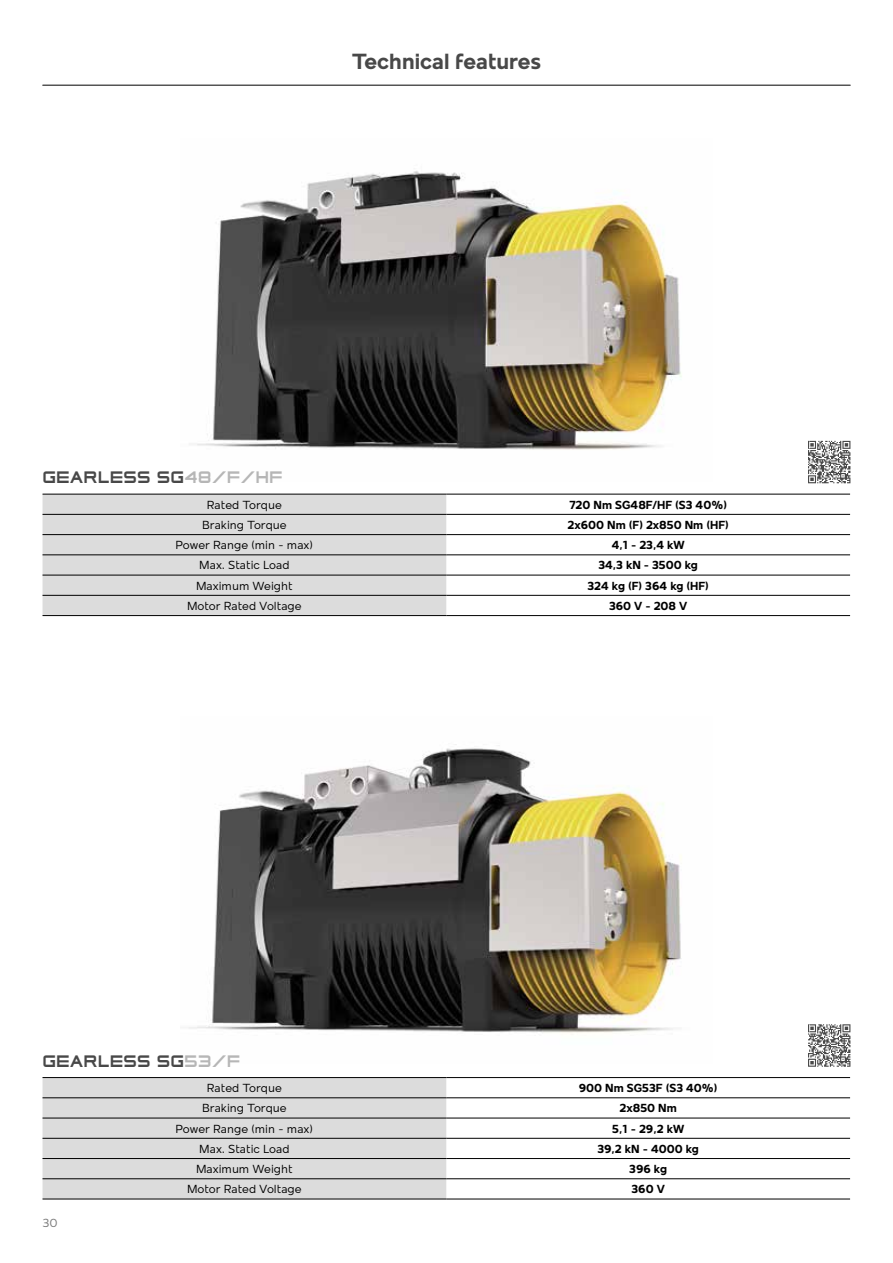
<style>
.page{position:relative;width:893px;height:1263px;background:#fff}
.page>*{position:absolute;margin:0;border:0;box-sizing:border-box;transform-origin:0 0}
.t1{font:700 22.5px "Mollen";color:#484848}
.t2{font:800 16.5px "Horyzen";color:#484848}
.t3{font:12px "Mollen";color:#000}
.t4{font:700 12px "Mollen";color:#000}
.t5{font:12px "Mollen";color:#7c7c7c}
.s1{color:#b6b6b6}
</style>
<div class="page">
<img style="left:188px;top:744px;width:493px;height:291px">
<img style="left:197px;top:171px;width:485px;height:279px">
<div style="left:43px;top:1078px;width:403px;height:121px;background:#dcdcdc"></div>
<hr style="left:43px;top:1077px;width:403px;height:1px;background:#000">
<hr style="left:446px;top:1077px;width:404px;height:1px;background:#000">
<hr style="left:43px;top:1097px;width:403px;height:1px;background:#000">
<hr style="left:446px;top:1097px;width:404px;height:1px;background:#000">
<hr style="left:43px;top:1118px;width:403px;height:1px;background:#000">
<hr style="left:446px;top:1118px;width:404px;height:1px;background:#000">
<hr style="left:43px;top:1138px;width:403px;height:1px;background:#000">
<hr style="left:446px;top:1138px;width:404px;height:1px;background:#000">
<hr style="left:43px;top:1158px;width:403px;height:1px;background:#000">
<hr style="left:446px;top:1158px;width:404px;height:1px;background:#000">
<hr style="left:43px;top:1178px;width:403px;height:1px;background:#000">
<hr style="left:43px;top:1199px;width:403px;height:1px;background:#000">
<hr style="left:446px;top:1178px;width:404px;height:1px;background:#000">
<hr style="left:446px;top:1199px;width:404px;height:1px;background:#000">
<svg style="left:808px;top:1024px;width:42px;height:43px"></svg>
<div style="left:43px;top:495px;width:403px;height:120px;background:#dcdcdc"></div>
<hr style="left:43px;top:494px;width:403px;height:1px;background:#000">
<hr style="left:446px;top:494px;width:404px;height:1px;background:#000">
<hr style="left:43px;top:514px;width:403px;height:1px;background:#000">
<hr style="left:446px;top:514px;width:404px;height:1px;background:#000">
<hr style="left:43px;top:534px;width:403px;height:1px;background:#000">
<hr style="left:446px;top:534px;width:404px;height:1px;background:#000">
<hr style="left:43px;top:555px;width:403px;height:1px;background:#000">
<hr style="left:446px;top:555px;width:404px;height:1px;background:#000">
<hr style="left:43px;top:575px;width:403px;height:1px;background:#000">
<hr style="left:446px;top:575px;width:404px;height:1px;background:#000">
<hr style="left:43px;top:595px;width:403px;height:1px;background:#000">
<hr style="left:43px;top:615px;width:403px;height:1px;background:#000">
<hr style="left:446px;top:595px;width:404px;height:1px;background:#000">
<hr style="left:446px;top:615px;width:404px;height:1px;background:#000">
<svg style="left:808px;top:441px;width:42px;height:42px"></svg>
<hr style="left:43px;top:85px;width:807px;height:1px;background:#484848">
<h1 class="t1" style="left:352px;top:48px;width:190px">Technical features</h1>
<h2 class="t2" style="left:43px;top:468px;width:242px">GEARLESS SG<span class="s1">48/F/HF</span></h2>
<p class="t3" style="left:207px;top:498px;width:77px">Rated Torque</p>
<p class="t4" style="left:569px;top:498px;width:159px">720 Nm SG48F/HF (S3 40%)</p>
<p class="t3" style="left:202px;top:518px;width:86px">Braking Torque</p>
<p class="t4" style="left:567px;top:518px;width:163px">2x600 Nm (F) 2x850 Nm (HF)</p>
<p class="t3" style="left:175px;top:538px;width:139px">Power Range (min - max)</p>
<p class="t4" style="left:612px;top:538px;width:75px">4,1 - 23,4 kW</p>
<p class="t3" style="left:199px;top:559px;width:92px">Max. Static Load</p>
<p class="t4" style="left:598px;top:558px;width:101px">34,3 kN - 3500 kg</p>
<p class="t3" style="left:196px;top:579px;width:98px">Maximum Weight</p>
<p class="t4" style="left:587px;top:579px;width:123px">324 kg (F) 364 kg (HF)</p>
<p class="t3" style="left:187px;top:599px;width:116px">Motor Rated Voltage</p>
<p class="t4" style="left:609px;top:599px;width:80px">360 V - 208 V</p>
<h2 class="t2" style="left:43px;top:1051px;width:199px">GEARLESS SG<span class="s1">53/F</span></h2>
<p class="t5" style="left:43px;top:1216px;width:17px">30</p>
<p class="t3" style="left:207px;top:1081px;width:77px">Rated Torque</p>
<p class="t4" style="left:579px;top:1081px;width:140px">900 Nm SG53F (S3 40%)</p>
<p class="t3" style="left:202px;top:1101px;width:86px">Braking Torque</p>
<p class="t4" style="left:619px;top:1101px;width:59px">2x850 Nm</p>
<p class="t3" style="left:175px;top:1122px;width:139px">Power Range (min - max)</p>
<p class="t4" style="left:612px;top:1122px;width:73px">5,1 - 29,2 kW</p>
<p class="t3" style="left:199px;top:1142px;width:92px">Max. Static Load</p>
<p class="t4" style="left:597px;top:1142px;width:103px">39,2 kN - 4000 kg</p>
<p class="t3" style="left:196px;top:1162px;width:98px">Maximum Weight</p>
<p class="t4" style="left:629px;top:1162px;width:39px">396 kg</p>
<p class="t3" style="left:187px;top:1182px;width:116px">Motor Rated Voltage</p>
<p class="t4" style="left:631px;top:1182px;width:35px">360 V</p>
</div>
